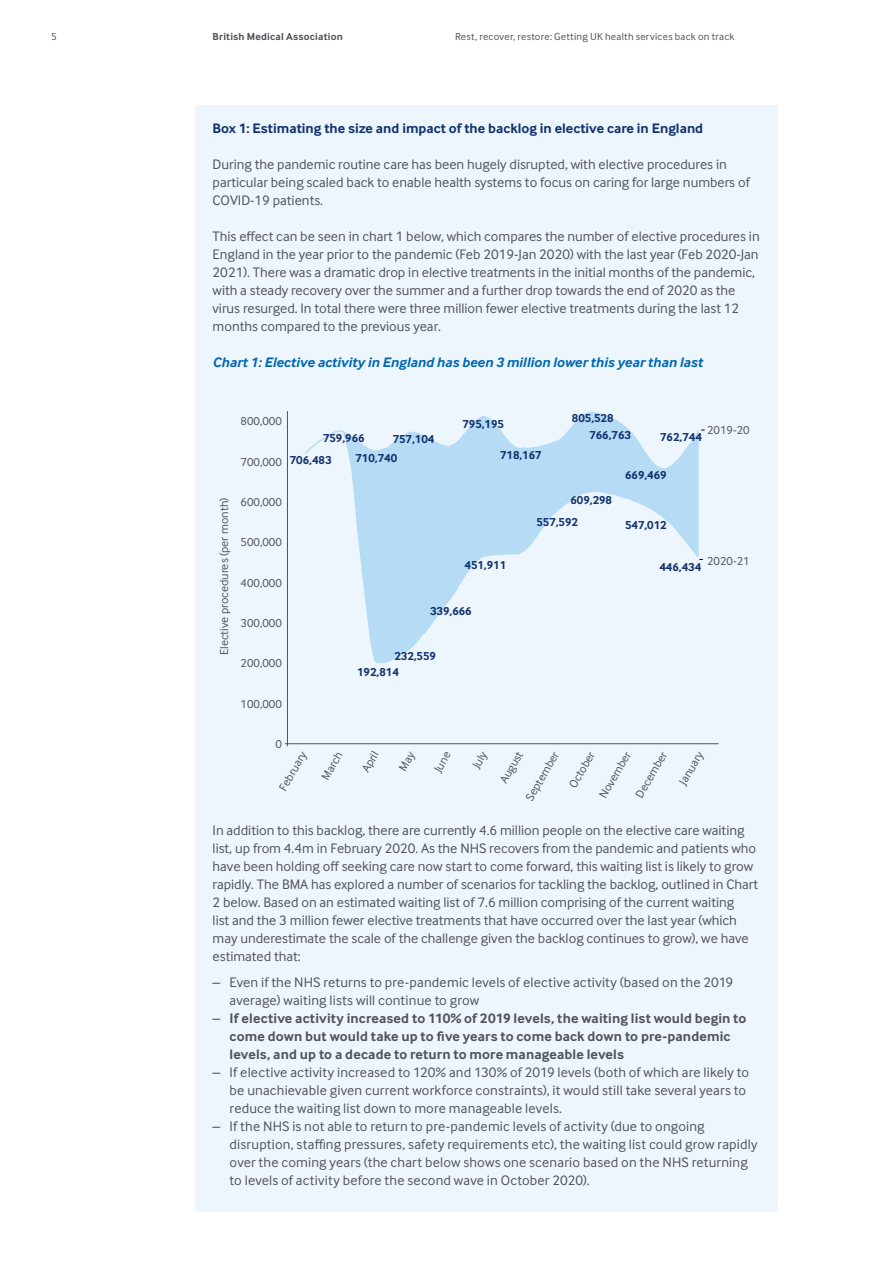
<style>
.page{position:relative;width:893px;height:1263px;background:#fff}
.page>*{position:absolute;margin:0;border:0;box-sizing:border-box;transform-origin:0 0}
.t1{font:14.25px/18px "Inter Face";color:#50535a}
.t2{font:700 14.25px/18px "Inter Face";letter-spacing:.01em;color:#50535a}
.t3{font:italic 700 14.25px "Inter Face";color:#0067b1}
.t4{font:700 14.25px "Inter Face";color:#12326e}
.t5{font:12px "Inter Face";color:#50535a}
.t6{font:700 12px/20px "Inter Face";color:#12326e}
.t7{font:10.5px "Inter Face";letter-spacing:.025em;color:#50535a}
.t8{font:700 10.5px "Inter Face";letter-spacing:.02em;color:#50535a}
.s1{font-weight:400}
</style>
<div class="page">
<div style="left:196px;top:106px;width:582px;height:1106px;background:#eef6fd"></div>
<hr style="left:287px;top:411px;width:1px;height:335px;background:#50535a">
<hr style="left:285px;top:743px;width:434px;height:1px;background:#50535a">
<svg style="left:344px;top:412px;width:355px;height:251px"></svg>
<svg style="left:305px;top:430px;width:39px;height:24px"></svg>
<p class="t7" style="left:51px;top:31px;width:7px">5</p>
<p class="t8" style="left:213px;top:30px;width:132px">British Medical Association</p>
<p class="t7" style="left:455px;top:31px;width:281px">Rest, recover, restore: Getting UK health services back on track</p>
<p class="t4" style="left:213px;top:120px;width:492px">Box 1: Estimating the size and impact of the backlog in elective care in England</p>
<p class="t1" style="left:213px;top:155px;width:539px">During the pandemic routine care has been hugely disrupted, with elective procedures in particular being scaled back to enable health systems to focus on caring for large numbers of<br>COVID-19 patients.</p>
<p class="t1" style="left:213px;top:227px;width:549px">This effect can be seen in chart 1 below, which compares the number of elective procedures in England in the year prior to the pandemic (Feb 2019-Jan 2020) with the last year (Feb 2020-Jan 2021). There was a dramatic drop in elective treatments in the initial months of the pandemic, with a steady recovery over the summer and a further drop towards the end of 2020 as the virus resurged. In total there were three million fewer elective treatments during the last 12 months compared to the previous year.</p>
<p class="t3" style="left:213px;top:354px;width:492px">Chart 1: Elective activity in England has been 3 million lower this year than last</p>
<p class="t5" style="left:217px;top:655px;width:159px;rotate:-90deg">Elective procedures (per month)</p>
<p class="t5" style="left:241px;top:415px;width:43px">800,000</p>
<p class="t5" style="left:241px;top:455px;width:43px">700,000</p>
<p class="t5" style="left:241px;top:495px;width:43px">600,000</p>
<p class="t5" style="left:241px;top:536px;width:43px">500,000</p>
<p class="t5" style="left:241px;top:576px;width:43px">400,000</p>
<p class="t5" style="left:241px;top:616px;width:43px">300,000</p>
<p class="t5" style="left:241px;top:657px;width:43px">200,000</p>
<p class="t5" style="left:241px;top:697px;width:43px">100,000</p>
<p class="t5" style="left:275px;top:737px;width:8px">0</p>
<p class="t6" style="left:355px;top:428px;width:43px;text-indent:-32px">759,966<br>710,740</p>
<p class="t6" style="left:393px;top:429px;width:43px">757,104</p>
<p class="t6" style="left:290px;top:450px;width:43px">706,483</p>
<p class="t6" style="left:462px;top:414px;width:43px">795,195</p>
<p class="t6" style="left:500px;top:445px;width:43px">718,167</p>
<p class="t6" style="left:589px;top:410px;width:43px;line-height:16.6px;text-indent:-17px">805,528<br>766,763</p>
<p class="t6" style="left:625px;top:465px;width:43px">669,469</p>
<p class="t5" style="left:707px;top:423px;width:44px">2019-20</p>
<p class="t6" style="left:660px;top:427px;width:43px">762,744</p>
<p class="t6" style="left:536px;top:488px;width:77px;line-height:22.4px;text-indent:34px">609,298<br>557,592</p>
<p class="t6" style="left:625px;top:515px;width:43px">547,012</p>
<p class="t6" style="left:464px;top:555px;width:43px">451,911</p>
<p class="t6" style="left:430px;top:601px;width:43px">339,666</p>
<p class="t6" style="left:357px;top:647px;width:80px;line-height:16px;text-indent:37px">232,559<br>192,814</p>
<p class="t5" style="left:707px;top:554px;width:44px">2020-21</p>
<p class="t6" style="left:659px;top:557px;width:43px">446,434</p>
<p class="t5" style="left:276px;top:786px;width:45px;rotate:-60deg">February</p>
<p class="t5" style="left:319px;top:775px;width:32px;rotate:-60deg">March</p>
<p class="t5" style="left:359px;top:768px;width:24px;rotate:-60deg">April</p>
<p class="t5" style="left:431px;top:768px;width:23px;rotate:-60deg">June</p>
<p class="t5" style="left:469px;top:764px;width:19px;rotate:-60deg">July</p>
<p class="t5" style="left:497px;top:779px;width:36px;rotate:-60deg">August</p>
<p class="t5" style="left:523px;top:796px;width:56px;rotate:-60deg">September</p>
<p class="t5" style="left:566px;top:784px;width:42px;rotate:-60deg">October</p>
<p class="t5" style="left:596px;top:794px;width:53px;rotate:-60deg">November</p>
<p class="t5" style="left:633px;top:793px;width:53px;rotate:-60deg">December</p>
<p class="t5" style="left:676px;top:780px;width:38px;rotate:-60deg">January</p>
<p class="t1" style="left:213px;top:821px;width:547px">In addition to this backlog, there are currently 4.6 million people on the elective care waiting list, up from 4.4m in February 2020. As the NHS recovers from the pandemic and patients who have been holding off seeking care now start to come forward, this waiting list is likely to grow rapidly. The BMA has explored a number of scenarios for tackling the backlog, outlined in Chart 2 below. Based on an estimated waiting list of 7.6 million comprising of the current waiting<br>list and the 3 million fewer elective treatments that have occurred over the last year (which may underestimate the scale of the challenge given the backlog continues to grow), we have estimated that:</p>
<p class="t1" style="left:230px;top:973px;width:505px;text-indent:-17px">– Even if the NHS returns to pre-pandemic levels of elective activity (based on the 2019 average) waiting lists will continue to grow</p>
<p class="t2" style="left:230px;top:1009px;width:518px;text-indent:-17px"><span class="s1">–</span> If elective activity increased to 110% of 2019 levels, the waiting list would begin to come down but would take up to five years to come back down to pre-pandemic levels, and up to a decade to return to more manageable levels</p>
<p class="t1" style="left:230px;top:1063px;width:521px;text-indent:-17px">– If elective activity increased to 120% and 130% of 2019 levels (both of which are likely to be unachievable given current workforce constraints), it would still take several years to reduce the waiting list down to more manageable levels.</p>
<p class="t1" style="left:230px;top:1117px;width:529px;text-indent:-17px">– If the NHS is not able to return to pre-pandemic levels of activity (due to ongoing disruption, staffing pressures, safety requirements etc), the waiting list could grow rapidly over the coming years (the chart below shows one scenario based on the NHS returning to levels of activity before the second wave in October 2020).</p>
</div>
